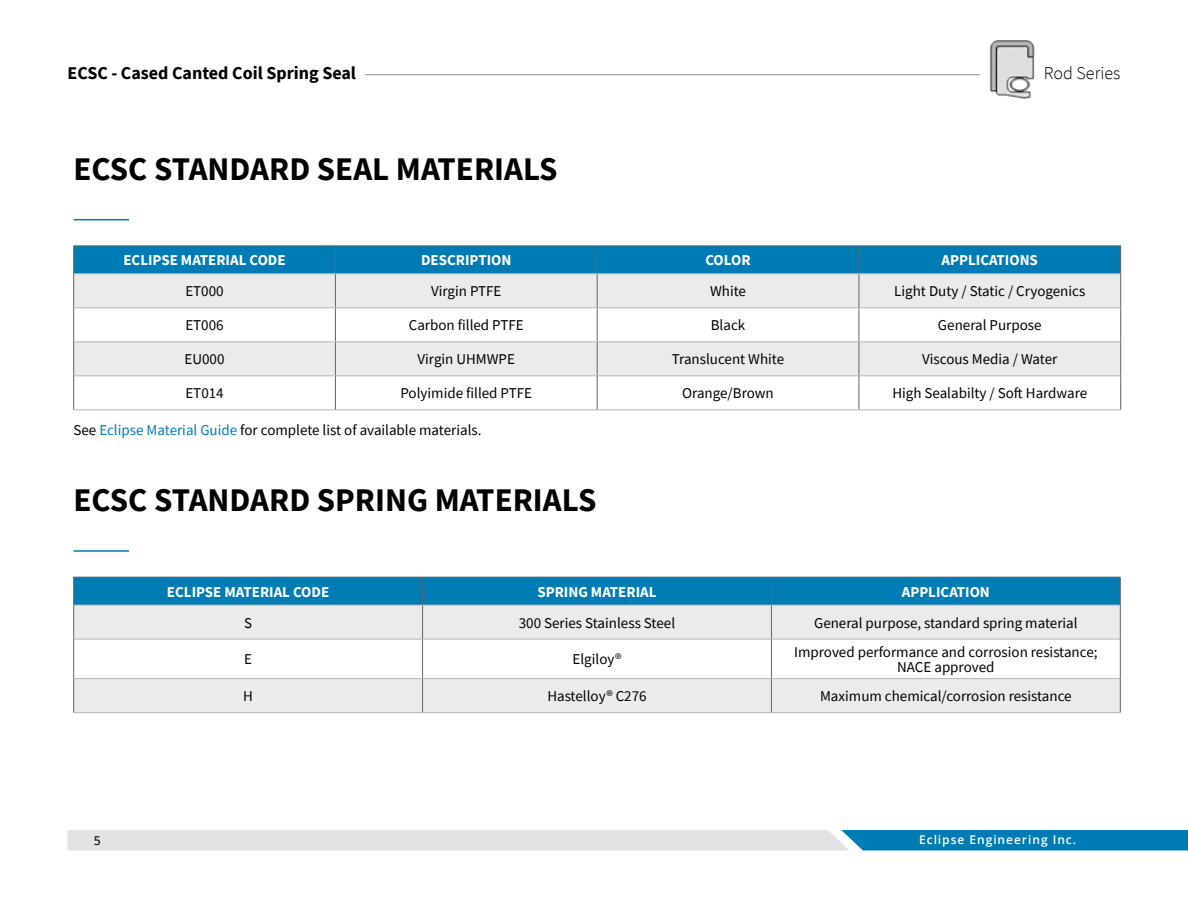
<style>
.page{position:relative;width:1188px;height:918px;background:#fff}
.page>*{position:absolute;margin:0;border:0;box-sizing:border-box;transform-origin:0 0}
.t1{font:700 33px "Source Sans Pro";color:#000}
.t2{font:700 18px "Source Sans Pro";color:#000}
.t3{font:300 18px "Source Sans Pro";color:#000}
.t4{font:15px/15px "Source Sans Pro";color:#000;text-align:center}
.t5{font:700 15px "Source Sans Pro";color:#fff}
.t6{font:600 12.3px "Open Sans";color:#222223}
.t7{font:600 12px "Open Sans";letter-spacing:.08em;color:#fff}
.s1{color:#007cb5}
</style>
<div class="page">
<img style="left:990px;top:40px;width:45px;height:59px">
<hr style="left:74px;top:219px;width:55px;height:1px;background:#007cb5">
<svg style="left:74px;top:275px;width:1046px;height:101px;fill:#ebebec"></svg>
<svg style="left:73px;top:246px;width:1048px;height:28px;background:#077db3"></svg>
<hr style="left:73px;top:274px;width:1px;height:34px;background:#636466">
<hr style="left:335px;top:274px;width:1px;height:34px;background:#636466">
<hr style="left:597px;top:274px;width:1px;height:34px;background:#636466">
<hr style="left:859px;top:274px;width:1px;height:34px;background:#636466">
<hr style="left:1120px;top:274px;width:1px;height:34px;background:#636466">
<hr style="left:73px;top:308px;width:1px;height:34px;background:#636466">
<hr style="left:335px;top:308px;width:1px;height:34px;background:#636466">
<hr style="left:597px;top:308px;width:1px;height:34px;background:#636466">
<hr style="left:859px;top:308px;width:1px;height:34px;background:#636466">
<hr style="left:1120px;top:308px;width:1px;height:34px;background:#636466">
<hr style="left:73px;top:342px;width:1px;height:34px;background:#636466">
<hr style="left:335px;top:342px;width:1px;height:34px;background:#636466">
<hr style="left:597px;top:342px;width:1px;height:34px;background:#636466">
<hr style="left:859px;top:342px;width:1px;height:34px;background:#636466">
<hr style="left:1120px;top:342px;width:1px;height:34px;background:#636466">
<hr style="left:73px;top:376px;width:1px;height:34px;background:#636466">
<hr style="left:335px;top:376px;width:1px;height:34px;background:#636466">
<hr style="left:597px;top:376px;width:1px;height:34px;background:#636466">
<hr style="left:859px;top:376px;width:1px;height:34px;background:#636466">
<hr style="left:1120px;top:376px;width:1px;height:34px;background:#636466">
<hr style="left:74px;top:274px;width:261px;height:1px;background:#b4b6b8">
<hr style="left:335px;top:274px;width:262px;height:1px;background:#b4b6b8">
<hr style="left:597px;top:274px;width:262px;height:1px;background:#b4b6b8">
<hr style="left:859px;top:274px;width:262px;height:1px;background:#b4b6b8">
<hr style="left:74px;top:308px;width:261px;height:1px;background:#b4b6b8">
<hr style="left:335px;top:308px;width:262px;height:1px;background:#b4b6b8">
<hr style="left:597px;top:308px;width:262px;height:1px;background:#b4b6b8">
<hr style="left:859px;top:308px;width:262px;height:1px;background:#b4b6b8">
<hr style="left:74px;top:342px;width:261px;height:1px;background:#b4b6b8">
<hr style="left:335px;top:342px;width:262px;height:1px;background:#b4b6b8">
<hr style="left:597px;top:342px;width:262px;height:1px;background:#b4b6b8">
<hr style="left:859px;top:342px;width:262px;height:1px;background:#b4b6b8">
<hr style="left:74px;top:376px;width:261px;height:1px;background:#b4b6b8">
<hr style="left:335px;top:376px;width:262px;height:1px;background:#b4b6b8">
<hr style="left:597px;top:376px;width:262px;height:1px;background:#b4b6b8">
<hr style="left:859px;top:376px;width:262px;height:1px;background:#b4b6b8">
<hr style="left:74px;top:410px;width:261px;height:1px;background:#b4b6b8">
<hr style="left:335px;top:410px;width:262px;height:1px;background:#b4b6b8">
<hr style="left:597px;top:410px;width:262px;height:1px;background:#b4b6b8">
<hr style="left:859px;top:410px;width:262px;height:1px;background:#b4b6b8">
<hr style="left:74px;top:550px;width:55px;height:2px;background:#007cb5">
<svg style="left:74px;top:606px;width:1046px;height:106px;fill:#ebebec"></svg>
<svg style="left:73px;top:577px;width:1048px;height:28px;background:#057cb3"></svg>
<hr style="left:73px;top:605px;width:1px;height:34px;background:#636466">
<hr style="left:422px;top:605px;width:1px;height:34px;background:#636466">
<hr style="left:771px;top:605px;width:1px;height:34px;background:#636466">
<hr style="left:1120px;top:605px;width:1px;height:34px;background:#636466">
<hr style="left:73px;top:639px;width:1px;height:40px;background:#636466">
<hr style="left:422px;top:639px;width:1px;height:39px;background:#636466">
<hr style="left:771px;top:639px;width:1px;height:39px;background:#636466">
<hr style="left:1120px;top:639px;width:1px;height:40px;background:#636466">
<hr style="left:73px;top:679px;width:1px;height:33px;background:#636466">
<hr style="left:422px;top:679px;width:1px;height:33px;background:#636466">
<hr style="left:771px;top:679px;width:1px;height:33px;background:#636466">
<hr style="left:1120px;top:679px;width:1px;height:33px;background:#636466">
<hr style="left:74px;top:605px;width:349px;height:1px;background:#b4b6b8">
<hr style="left:423px;top:605px;width:348px;height:1px;background:#b4b6b8">
<hr style="left:771px;top:605px;width:349px;height:1px;background:#b4b6b8">
<hr style="left:74px;top:639px;width:349px;height:1px;background:#b4b6b8">
<hr style="left:423px;top:639px;width:348px;height:1px;background:#b4b6b8">
<hr style="left:771px;top:639px;width:349px;height:1px;background:#b4b6b8">
<hr style="left:74px;top:678px;width:349px;height:1px;background:#b4b6b8">
<hr style="left:423px;top:678px;width:348px;height:1px;background:#b4b6b8">
<hr style="left:771px;top:678px;width:349px;height:1px;background:#b4b6b8">
<hr style="left:74px;top:712px;width:349px;height:1px;background:#b4b6b8">
<hr style="left:423px;top:712px;width:348px;height:1px;background:#b4b6b8">
<hr style="left:771px;top:712px;width:349px;height:1px;background:#b4b6b8">
<svg style="left:68px;top:830px;width:1120px;height:20px;background:#9ec4d6"></svg>
<hr style="left:365px;top:74px;width:615px;height:1px;background:#888a8c">
<p class="t2" style="left:68px;top:61px;width:290px">ECSC - Cased Canted Coil Spring Seal</p>
<p class="t3" style="left:1044px;top:62px;width:78px">Rod Series</p>
<h1 class="t1" style="left:74px;top:146px;width:486px">ECSC STANDARD SEAL MATERIALS</h1>
<p class="t5" style="left:123px;top:250px;width:164px">ECLIPSE MATERIAL CODE</p>
<p class="t5" style="left:421px;top:250px;width:92px">DESCRIPTION</p>
<p class="t5" style="left:705px;top:250px;width:47px">COLOR</p>
<p class="t5" style="left:942px;top:250px;width:98px">APPLICATIONS</p>
<p class="t4" style="left:185px;top:284px;width:40px">ET000</p>
<p class="t4" style="left:431px;top:284px;width:72px">Virgin PTFE</p>
<p class="t4" style="left:710px;top:284px;width:37px">White</p>
<p class="t4" style="left:894px;top:284px;width:193px">Light Duty / Static / Cryogenics</p>
<p class="t4" style="left:185px;top:318px;width:40px">ET006</p>
<p class="t4" style="left:409px;top:318px;width:116px">Carbon filled PTFE</p>
<p class="t4" style="left:711px;top:318px;width:36px">Black</p>
<p class="t4" style="left:938px;top:318px;width:105px">General Purpose</p>
<p class="t4" style="left:185px;top:352px;width:41px">EU000</p>
<p class="t4" style="left:418px;top:352px;width:99px">Virgin UHMWPE</p>
<p class="t4" style="left:672px;top:352px;width:114px">Translucent White</p>
<p class="t4" style="left:922px;top:352px;width:137px">Viscous Media / Water</p>
<p class="t4" style="left:185px;top:386px;width:40px">ET014</p>
<p class="t4" style="left:400px;top:386px;width:133px">Polyimide filled PTFE</p>
<p class="t4" style="left:682px;top:386px;width:93px">Orange/Brown</p>
<p class="t4" style="left:892px;top:386px;width:196px">High Sealabilty / Soft Hardware</p>
<p class="t4" style="left:74px;top:423px;width:410px">See <span class="s1">Eclipse Material Guide</span> for complete list of available materials.</p>
<h1 class="t1" style="left:74px;top:478px;width:524px">ECSC STANDARD SPRING MATERIALS</h1>
<p class="t5" style="left:167px;top:582px;width:164px">ECLIPSE MATERIAL CODE</p>
<p class="t5" style="left:537px;top:582px;width:121px">SPRING MATERIAL</p>
<p class="t5" style="left:902px;top:582px;width:90px">APPLICATION</p>
<p class="t4" style="left:244px;top:615px;width:10px">S</p>
<p class="t4" style="left:519px;top:615px;width:158px">300 Series Stainless Steel</p>
<p class="t4" style="left:814px;top:615px;width:265px">General purpose, standard spring material</p>
<p class="t4" style="left:244px;top:652px;width:9px">E</p>
<p class="t4" style="left:573px;top:652px;width:50px">Elgiloy®</p>
<p class="t4" style="left:794px;top:644px;width:305px">Improved performance and corrosion resistance;<br>NACE approved</p>
<p class="t4" style="left:243px;top:689px;width:11px">H</p>
<p class="t4" style="left:547px;top:689px;width:101px">Hastelloy® C276</p>
<p class="t4" style="left:820px;top:689px;width:253px">Maximum chemical/corrosion resistance</p>
<p class="t6" style="left:94px;top:832px;width:9px">5</p>
<p class="t7" style="left:919px;top:831px;width:158px">Eclipse Engineering Inc.</p>
</div>
